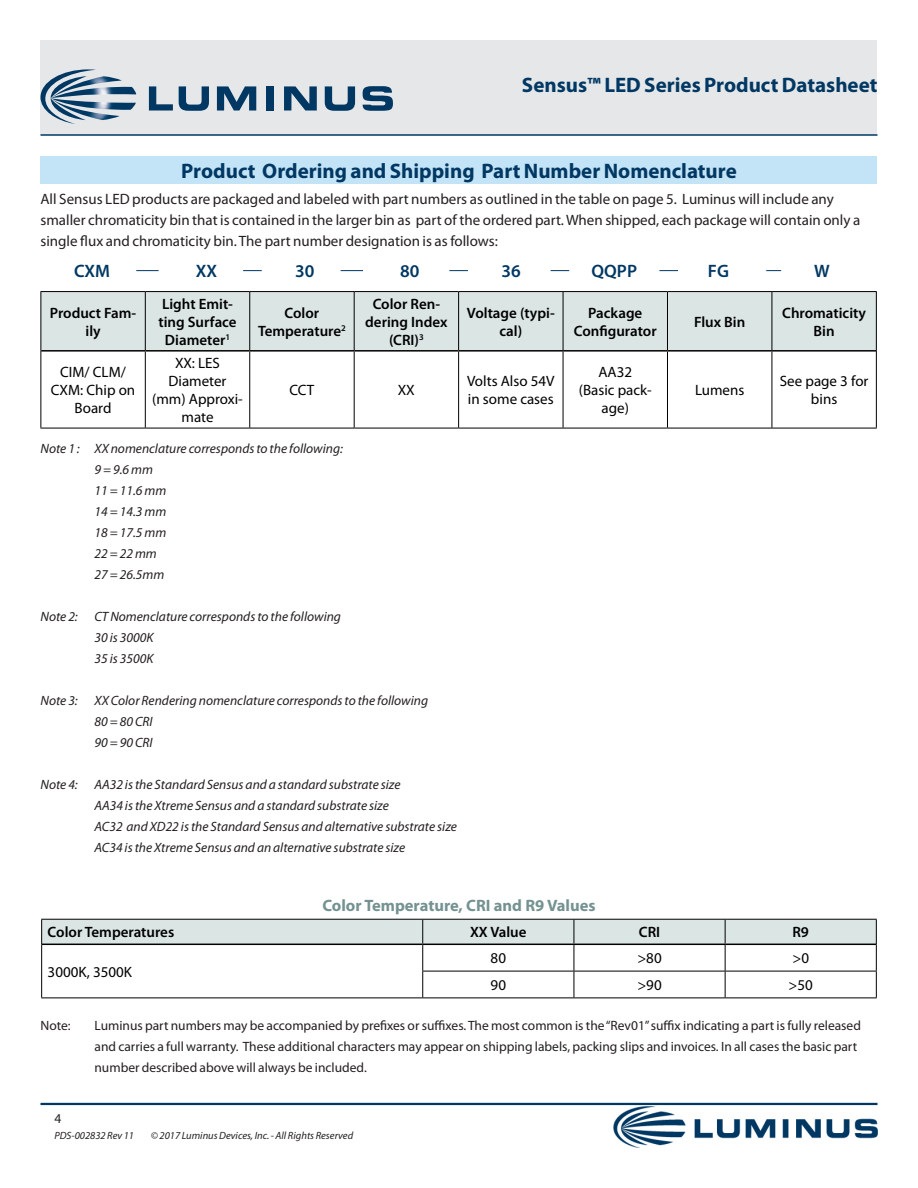
<style>
.page{position:relative;width:918px;height:1188px;background:#fff}
.page>*{position:absolute;margin:0;border:0;box-sizing:border-box;transform-origin:0 0}
.t1{font:700 21px "Myriad Pro";color:#003863}
.t2{font:600 18px "Myriad Pro";color:#003863}
.t3{font:700 16.5px "Myriad Pro";color:#749291}
.t4{font:15px/21px "Myriad Pro";color:#231f20}
.t5{font:600 15px/18px "Myriad Pro";color:#000;text-align:center}
.t6{font:15px/18px "Myriad Pro";color:#000;text-align:center}
.t7{font:italic 13.5px/21px "Myriad Pro";color:#231f20}
.t8{font:13.5px/21px "Myriad Pro";color:#231f20}
.t9{font:italic 10.5px "Myriad Pro";color:#231f20}
</style>
<div class="page">
<div style="left:40px;top:40px;width:838px;height:95px;background:#e6e7e9"></div>
<hr style="left:40px;top:1103px;width:838px;height:2px;background:#003863">
<hr style="left:40px;top:134px;width:838px;height:2px;background:#003863">
<div style="left:41px;top:292px;width:835px;height:58px;background:#dbe5e4"></div>
<svg style="left:41px;top:352px;width:835px;height:76px"></svg>
<hr style="left:40px;top:291px;width:105px;height:1px;background:#000">
<hr style="left:40px;top:292px;width:1px;height:59px;background:#000">
<hr style="left:145px;top:291px;width:105px;height:1px;background:#000">
<hr style="left:145px;top:292px;width:1px;height:58px;background:#000">
<hr style="left:250px;top:291px;width:104px;height:1px;background:#000">
<hr style="left:249px;top:292px;width:1px;height:58px;background:#000">
<hr style="left:354px;top:291px;width:105px;height:1px;background:#000">
<hr style="left:354px;top:292px;width:1px;height:58px;background:#000">
<hr style="left:459px;top:291px;width:104px;height:1px;background:#000">
<hr style="left:458px;top:292px;width:1px;height:58px;background:#000">
<hr style="left:563px;top:291px;width:104px;height:1px;background:#000">
<hr style="left:563px;top:292px;width:1px;height:58px;background:#000">
<hr style="left:667px;top:291px;width:105px;height:1px;background:#000">
<hr style="left:667px;top:292px;width:1px;height:58px;background:#000">
<hr style="left:772px;top:291px;width:105px;height:1px;background:#000">
<hr style="left:772px;top:292px;width:1px;height:58px;background:#000">
<hr style="left:876px;top:292px;width:1px;height:59px;background:#000">
<hr style="left:40px;top:351px;width:1px;height:77px;background:#000">
<hr style="left:145px;top:352px;width:1px;height:76px;background:#000">
<hr style="left:249px;top:352px;width:1px;height:76px;background:#000">
<hr style="left:354px;top:352px;width:1px;height:76px;background:#000">
<hr style="left:458px;top:352px;width:1px;height:76px;background:#000">
<hr style="left:563px;top:352px;width:1px;height:76px;background:#000">
<hr style="left:667px;top:352px;width:1px;height:76px;background:#000">
<hr style="left:772px;top:352px;width:1px;height:76px;background:#000">
<hr style="left:876px;top:351px;width:1px;height:77px;background:#000">
<hr style="left:40px;top:428px;width:105px;height:1px;background:#000">
<hr style="left:145px;top:428px;width:105px;height:1px;background:#000">
<hr style="left:250px;top:428px;width:104px;height:1px;background:#000">
<hr style="left:354px;top:428px;width:105px;height:1px;background:#000">
<hr style="left:459px;top:428px;width:104px;height:1px;background:#000">
<hr style="left:563px;top:428px;width:104px;height:1px;background:#000">
<hr style="left:667px;top:428px;width:105px;height:1px;background:#000">
<hr style="left:772px;top:428px;width:105px;height:1px;background:#000">
<hr style="left:41px;top:350px;width:104px;height:2px;background:#000">
<hr style="left:145px;top:350px;width:105px;height:2px;background:#000">
<hr style="left:250px;top:350px;width:104px;height:2px;background:#000">
<hr style="left:354px;top:350px;width:105px;height:2px;background:#000">
<hr style="left:459px;top:350px;width:104px;height:2px;background:#000">
<hr style="left:563px;top:350px;width:104px;height:2px;background:#000">
<hr style="left:667px;top:350px;width:105px;height:2px;background:#000">
<hr style="left:772px;top:350px;width:104px;height:2px;background:#000">
<svg style="left:136px;top:270px;width:23px;height:1px"></svg>
<svg style="left:243px;top:270px;width:19px;height:1px"></svg>
<svg style="left:341px;top:270px;width:22px;height:1px"></svg>
<svg style="left:449px;top:270px;width:19px;height:1px"></svg>
<svg style="left:551px;top:270px;width:18px;height:1px"></svg>
<svg style="left:659px;top:270px;width:19px;height:1px"></svg>
<svg style="left:766px;top:270px;width:15px;height:1px"></svg>
<div style="left:40px;top:156px;width:838px;height:27px;background:#c3e3f6"></div>
<svg style="left:40px;top:69px;width:96px;height:55px"></svg>
<svg style="left:149px;top:86px;width:24px;height:25px"></svg>
<svg style="left:179px;top:86px;width:30px;height:25px"></svg>
<svg style="left:217px;top:86px;width:39px;height:25px"></svg>
<div style="left:266px;top:86px;width:8px;height:25px;background:#003863"></div>
<svg style="left:284px;top:86px;width:33px;height:25px"></svg>
<svg style="left:325px;top:86px;width:30px;height:25px"></svg>
<svg style="left:363px;top:86px;width:30px;height:25px"></svg>
<img style="left:614px;top:1107px;width:264px;height:41px">
<hr style="left:41px;top:998px;width:382px;height:1px;background:#000">
<svg style="left:41px;top:919px;width:836px;height:79px"></svg>
<hr style="left:423px;top:998px;width:151px;height:1px;background:#000">
<hr style="left:574px;top:998px;width:151px;height:1px;background:#000">
<hr style="left:725px;top:998px;width:152px;height:1px;background:#000">
<hr style="left:42px;top:944px;width:381px;height:1px;background:#000">
<hr style="left:423px;top:944px;width:151px;height:1px;background:#000">
<hr style="left:574px;top:944px;width:151px;height:1px;background:#000">
<hr style="left:725px;top:944px;width:151px;height:1px;background:#000">
<h1 class="t1" style="left:522px;top:72px;width:357px">Sensus™ LED Series Product Datasheet</h1>
<h1 class="t1" style="left:181px;top:157px;width:557px">Product Ordering and Shipping Part Number Nomenclature</h1>
<p class="t4" style="left:40px;top:188px;width:821px">All Sensus LED products are packaged and labeled with part numbers as outlined in the table on page 5. Luminus will include any smaller chromaticity bin that is contained in the larger bin as part of the ordered part. When shipped, each package will contain only a single flux and chromaticity bin. The part number designation is as follows:</p>
<h2 class="t2" style="left:74px;top:259px;width:38px">CXM</h2>
<h2 class="t2" style="left:196px;top:259px;width:23px">XX</h2>
<h2 class="t2" style="left:295px;top:259px;width:21px">30</h2>
<h2 class="t2" style="left:400px;top:259px;width:21px">80</h2>
<h2 class="t2" style="left:502px;top:259px;width:21px">36</h2>
<h2 class="t2" style="left:592px;top:259px;width:47px">QQPP</h2>
<h2 class="t2" style="left:708px;top:259px;width:23px">FG</h2>
<h2 class="t2" style="left:814px;top:259px;width:17px">W</h2>
<p class="t5" style="left:50px;top:303px;width:88px">Product Fam&shy;ily</p>
<p class="t5" style="left:158px;top:294px;width:80px">Light Emit&shy;ting Surface<br>Diameter<sup>1</sup></p>
<p class="t5" style="left:258px;top:303px;width:89px">Color<br>Temperature<sup>2</sup></p>
<p class="t5" style="left:365px;top:294px;width:84px">Color Ren&shy;dering Index (CRI)<sup>3</sup></p>
<p class="t5" style="left:467px;top:303px;width:89px">Voltage (typi&shy;cal)</p>
<p class="t5" style="left:574px;top:303px;width:84px">Package<br>Configurator</p>
<p class="t5" style="left:694px;top:312px;width:53px">Flux Bin</p>
<p class="t5" style="left:782px;top:303px;width:85px">Chromaticity<br>Bin</p>
<p class="t6" style="left:51px;top:363px;width:86px">CIM/ CLM/<br>CXM: Chip on<br>Board</p>
<p class="t6" style="left:152px;top:354px;width:92px">XX: LES<br>Diameter (mm) Approxi&shy;mate</p>
<p class="t6" style="left:289px;top:381px;width:26px">CCT</p>
<p class="t6" style="left:398px;top:381px;width:18px">XX</p>
<p class="t6" style="left:467px;top:372px;width:89px;text-align:left">Volts Also 54V in some cases</p>
<p class="t6" style="left:579px;top:363px;width:74px">AA32 (Basic pack&shy;age)</p>
<p class="t6" style="left:695px;top:381px;width:51px">Lumens</p>
<p class="t6" style="left:780px;top:372px;width:90px">See page 3 for bins</p>
<p class="t7" style="left:94px;top:438px;width:250px;text-indent:-54px">Note 1 : XX nomenclature corresponds to the following:<br>9 = 9.6 mm<br>11 = 11.6 mm<br>14 = 14.3 mm<br>18 = 17.5 mm<br>22 = 22 mm<br>27 = 26.5mm</p>
<p class="t7" style="left:94px;top:606px;width:248px;text-indent:-54px">Note 2: CT Nomenclature corresponds to the following<br>30 is 3000K<br>35 is 3500K</p>
<p class="t7" style="left:94px;top:690px;width:335px;text-indent:-54px">Note 3: XX Color Rendering nomenclature corresponds to the following<br>80 = 80 CRI<br>90 = 90 CRI</p>
<p class="t7" style="left:94px;top:774px;width:364px;text-indent:-54px">Note 4: AA32 is the Standard Sensus and a standard substrate size<br>AA34 is the Xtreme Sensus and a standard substrate size<br>AC32 and XD22 is the Standard Sensus and alternative substrate size AC34 is the Xtreme Sensus and an alternative substrate size</p>
<p class="t3" style="left:322px;top:894px;width:275px">Color Temperature, CRI and R9 Values</p>
<p class="t5" style="left:48px;top:923px;width:128px">Color Temperatures</p>
<p class="t5" style="left:470px;top:923px;width:58px">XX Value</p>
<p class="t5" style="left:639px;top:923px;width:23px">CRI</p>
<p class="t5" style="left:792px;top:923px;width:18px">R9</p>
<p class="t6" style="left:48px;top:962px;width:86px">3000K, 3500K</p>
<p class="t6" style="left:491px;top:949px;width:17px">80</p>
<p class="t6" style="left:637px;top:949px;width:26px">&gt;80</p>
<p class="t6" style="left:792px;top:949px;width:18px">&gt;0</p>
<p class="t6" style="left:491px;top:976px;width:17px">90</p>
<p class="t6" style="left:637px;top:976px;width:26px">&gt;90</p>
<p class="t6" style="left:789px;top:976px;width:26px">&gt;50</p>
<p class="t8" style="left:40px;top:1014px;width:32px">Note:</p>
<p class="t8" style="left:94px;top:1014px;width:768px">Luminus part numbers may be accompanied by prefixes or suffixes. The most common is the “Rev01” suffix indicating a part is fully released and carries a full warranty. These additional characters may appear on shipping labels, packing slips and invoices. In all cases the basic part number described above will always be included.</p>
<p class="t8" style="left:54px;top:1108px;width:8px">4</p>
<p class="t9" style="left:54px;top:1129px;width:81px">PDS-002832 Rev 11</p>
<p class="t9" style="left:151px;top:1129px;width:204px">© 2017 Luminus Devices, Inc. - All Rights Reserved</p>
</div>
